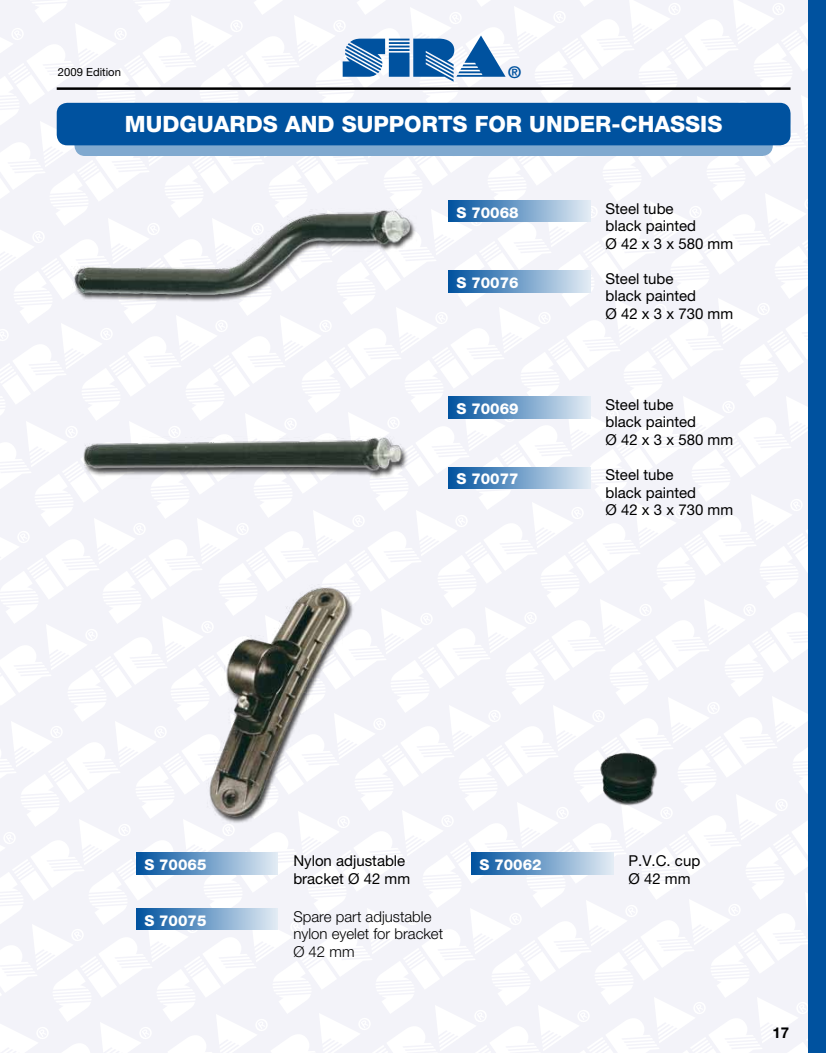
<style>
.page{position:relative;width:826px;height:1053px;background:#fff}
.page>*{position:absolute;margin:0;border:0;box-sizing:border-box;transform-origin:0 0}
.t1{font:56.88px "Cg Sinaloa";color:#00529f;scale:1.1 1}
.t2{font:800 22.5px "Helvetica Neue";color:#fff}
.t3{font:700 16.25px "Helvetica Neue";color:#00529f}
.t4{font:15px/17.5px "Helvetica Neue";color:#000}
.t5{font:300 15px/17.5px "Helvetica Neue";color:#000}
.t6{font:800 15px "Helvetica Neue";color:#fff}
.t7{font:700 15px "Helvetica Neue";color:#000}
.t8{font:11.25px "Helvetica Neue";color:#000}
</style>
<div class="page">
<div style="left:0;top:0;width:815px;height:1052px;background:#f3f3f9"></div>
<div style="left:808px;top:0;width:18px;height:1052px;background:#00529f"></div>
<div style="left:74px;top:113px;width:698px;height:43px;background:#80a9cf;border-radius:11px"></div>
<div style="left:57px;top:103px;width:733px;height:42px;background:#00529f;border-radius:11px"></div>
<img style="left:57px;top:202px;width:362px;height:102px">
<div style="left:448px;top:200px;width:142px;height:22px;background:linear-gradient(to right,#00529e,#e1ebf4)"></div>
<div style="left:136px;top:852px;width:142px;height:22px;background:linear-gradient(to right,#00529e,#e1ebf4)"></div>
<div style="left:448px;top:271px;width:142px;height:21px;background:linear-gradient(to right,#00529e,#e1ebf4)"></div>
<img style="left:57px;top:394px;width:368px;height:115px">
<img style="left:135px;top:578px;width:289px;height:248px">
<div style="left:471px;top:852px;width:142px;height:22px;background:linear-gradient(to right,#00519e,#e1ebf4)"></div>
<img style="left:594px;top:721px;width:66px;height:104px">
<div style="left:448px;top:397px;width:142px;height:21px;background:linear-gradient(to right,#00529e,#e1ebf4)"></div>
<div style="left:448px;top:467px;width:142px;height:21px;background:linear-gradient(to right,#00529e,#e1ebf4)"></div>
<div style="left:136px;top:908px;width:142px;height:21px;background:linear-gradient(to right,#00529e,#e1ebf4)"></div>
<hr style="left:57px;top:87px;width:733px;height:3px;background:#000">
<h1 class="t1" style="left:341px;top:23px;width:152px">SIRA</h1>
<p class="t3" style="left:508px;top:62px;width:14px">®</p>
<h2 class="t2" style="left:125px;top:111px;width:599px">MUDGUARDS AND SUPPORTS FOR UNDER-CHASSIS</h2>
<p class="t8" style="left:58px;top:65px;width:64px">2009 Edition</p>
<p class="t6" style="left:456px;top:203px;width:63px">S 70068</p>
<p class="t4" style="left:605px;top:199px;width:129px">Steel tube<br>black painted<br>Ø 42 x 3 x 580 mm</p>
<p class="t6" style="left:456px;top:274px;width:63px">S 70076</p>
<p class="t4" style="left:605px;top:269px;width:129px">Steel tube<br>black painted<br>Ø 42 x 3 x 730 mm</p>
<p class="t6" style="left:456px;top:400px;width:63px">S 70069</p>
<p class="t4" style="left:605px;top:395px;width:129px">Steel tube<br>black painted<br>Ø 42 x 3 x 580 mm</p>
<p class="t6" style="left:456px;top:470px;width:63px">S 70077</p>
<p class="t4" style="left:605px;top:466px;width:129px">Steel tube<br>black painted<br>Ø 42 x 3 x 730 mm</p>
<p class="t6" style="left:144px;top:855px;width:63px">S 70065</p>
<p class="t6" style="left:144px;top:911px;width:63px">S 70075</p>
<p class="t4" style="left:293px;top:851px;width:118px">Nylon adjustable bracket Ø 42 mm</p>
<p class="t5" style="left:293px;top:907px;width:151px">Spare part adjustable nylon eyelet for bracket<br>Ø 42 mm</p>
<p class="t6" style="left:479px;top:855px;width:63px">S 70062</p>
<p class="t4" style="left:628px;top:851px;width:73px">P.V.C. cup<br>Ø 42 mm</p>
<p class="t7" style="left:772px;top:1022px;width:18px">17</p>
</div>
